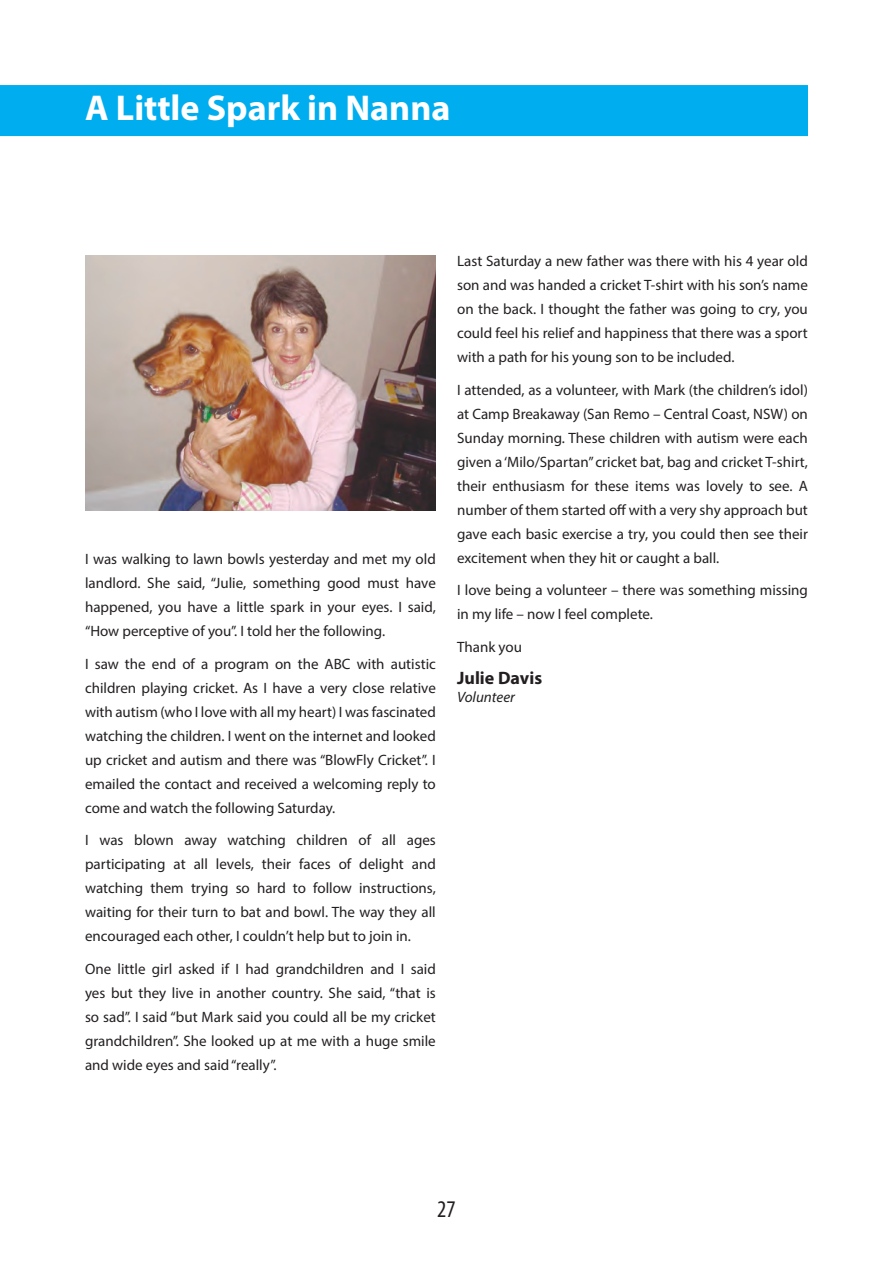
<style>
.page{position:relative;width:893px;height:1263px;background:#fff}
.page>*{position:absolute;margin:0;border:0;box-sizing:border-box;transform-origin:0 0}
.t1{font:700 36px "Myriad Pro";color:#fff}
.t2{font:condensed 24px "Myriad Pro";color:#231f20}
.t3{font:700 18px "Myriad Pro";color:#231f20}
.t4{font:15px/24px "Myriad Pro";color:#231f20;text-align:justify}
.t5{font:italic 15px "Myriad Pro";color:#231f20}
</style>
<div class="page">
<img style="left:85px;top:255px;width:351px;height:255px">
<div style="left:0;top:85px;width:808px;height:51px;background:#00aeef"></div>
<h1 class="t1" style="left:85px;top:84px;width:367px">A Little Spark in Nanna</h1>
<p class="t4" style="left:85px;top:547px;width:352px">I was walking to lawn bowls yesterday and met my old landlord. She said, “Julie, something good must have happened, you have a little spark in your eyes. I said, “How perceptive of you”. I told her the following.</p>
<p class="t4" style="left:85px;top:651px;width:352px">I saw the end of a program on the ABC with autistic children playing cricket. As I have a very close relative with autism (who I love with all my heart) I was fascinated watching the children. I went on the internet and looked up cricket and autism and there was “BlowFly Cricket”. I emailed the contact and received a welcoming reply to come and watch the following Saturday.</p>
<p class="t4" style="left:85px;top:828px;width:352px">I was blown away watching children of all ages participating at all levels, their faces of delight and watching them trying so hard to follow instructions, waiting for their turn to bat and bowl. The way they all encouraged each other, I couldn’t help but to join in.</p>
<p class="t4" style="left:85px;top:956px;width:352px">One little girl asked if I had grandchildren and I said yes but they live in another country. She said, “that is so sad”. I said “but Mark said you could all be my cricket grandchildren”. She looked up at me with a huge smile and wide eyes and said “really”.</p>
<p class="t4" style="left:457px;top:249px;width:352px">Last Saturday a new father was there with his 4 year old son and was handed a cricket T-shirt with his son’s name on the back. I thought the father was going to cry, you could feel his relief and happiness that there was a sport with a path for his young son to be included.</p>
<p class="t4" style="left:457px;top:378px;width:352px">I attended, as a volunteer, with Mark (the children’s idol) at Camp Breakaway (San Remo – Central Coast, NSW) on Sunday morning. These children with autism were each given a ‘Milo/Spartan” cricket bat, bag and cricket T-shirt, their enthusiasm for these items was lovely to see. A number of them started off with a very shy approach but gave each basic exercise a try, you could then see their excitement when they hit or caught a ball.</p>
<p class="t4" style="left:457px;top:578px;width:352px">I love being a volunteer – there was something missing in my life – now I feel complete.</p>
<p class="t4" style="left:457px;top:635px;width:66px">Thank you</p>
<p class="t3" style="left:457px;top:667px;width:87px">Julie Davis</p>
<p class="t5" style="left:457px;top:688px;width:59px">Volunteer</p>
<h2 class="t2" style="left:437px;top:1195px;width:20px">27</h2>
</div>
